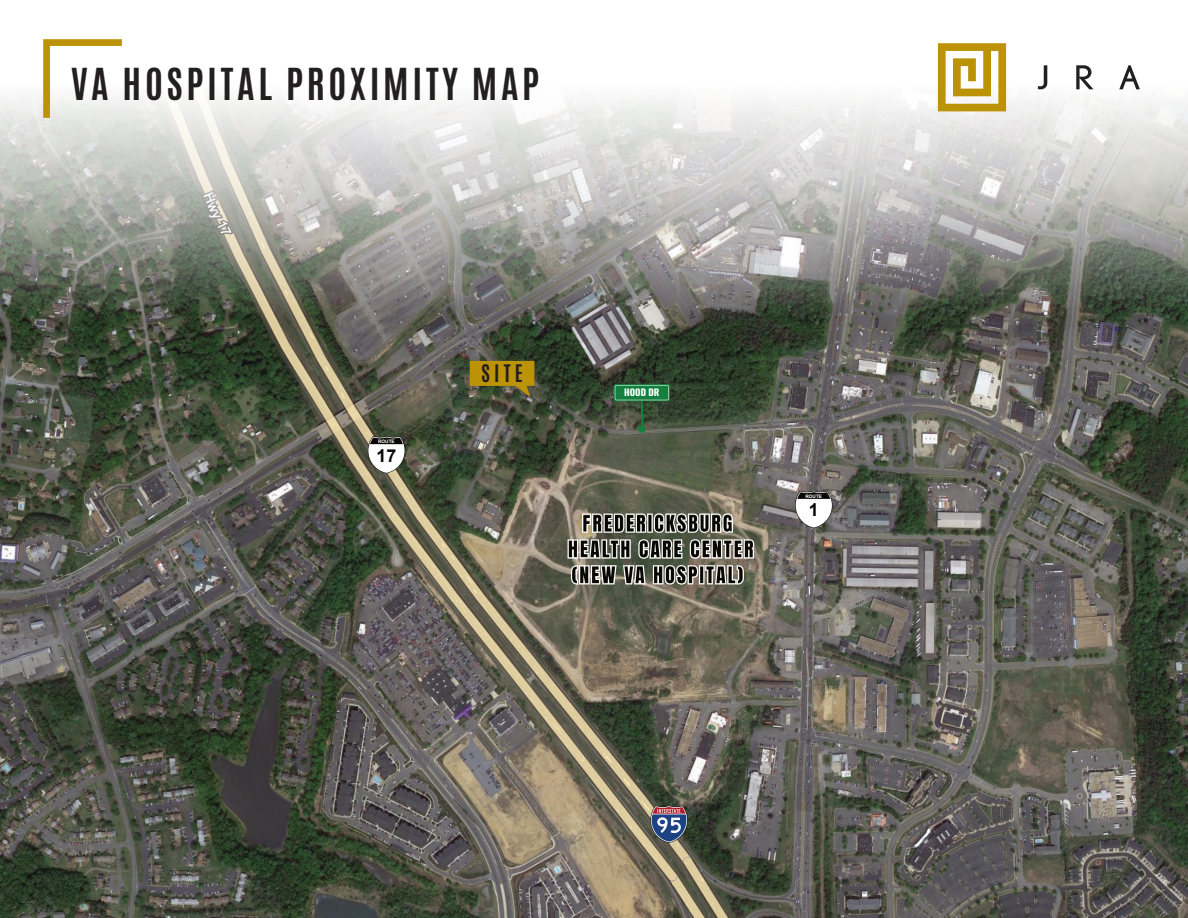
<style>
.page{position:relative;width:1188px;height:918px;background:#fff}
.page>*{position:absolute;margin:0;border:0;box-sizing:border-box;transform-origin:0 0}
.t1{font:700 36.75px "Antonio";letter-spacing:.1em;color:#231f20}
.t2{font:700 20.25px "Antonio";color:#231f20}
.t3{font:19.65px/25.8px "Anton";letter-spacing:.11em;color:#080704;text-align:center}
.t4{font:700 17.85px "Arial";color:#080704}
.t5{font:700 9.3px "Oswald";color:#fff}
.t6{font:700 4.65px "Arial";color:#fff}
</style>
<div class="page">
<img style="left:0;top:84px;width:1188px;height:834px">
<svg style="left:614px;top:384px;width:56px;height:17px"></svg>
<svg style="left:615px;top:385px;width:57px;height:15px"></svg>
<hr style="left:641px;top:401px;width:2px;height:26px;background:#157f3e">
<div style="left:638px;top:426px;width:7px;height:7px;background:#157f3e;border-radius:50%"></div>
<svg style="left:43px;top:39px;width:79px;height:79px"></svg>
<svg style="left:1076px;top:65px;width:17px;height:24px"></svg>
<svg style="left:1119px;top:65px;width:21px;height:24px"></svg>
<svg style="left:1038px;top:65px;width:9px;height:24px"></svg>
<svg style="left:938px;top:43px;width:68px;height:68px"></svg>
<svg style="left:582px;top:513px;width:151px;height:20px;background:#9a9b8e"></svg>
<svg style="left:568px;top:539px;width:186px;height:20px;background:#939488"></svg>
<svg style="left:571px;top:565px;width:173px;height:20px;background:#99978b"></svg>
<svg style="left:470px;top:361px;width:64px;height:36px;background:#9c8116"></svg>
<svg style="left:651px;top:806px;width:36px;height:37px"></svg>
<svg style="left:368px;top:436px;width:37px;height:37px"></svg>
<svg style="left:795px;top:491px;width:37px;height:37px"></svg>
<h1 class="t1" style="left:71px;top:58px;width:470px">VA HOSPITAL PROXIMITY MAP</h1>
<p class="t6" style="left:378px;top:440px;width:18px">ROUTE</p>
<p class="t4" style="left:377px;top:449px;width:21px">17</p>
<p class="t2" style="left:481px;top:359px;width:43px">SITE</p>
<p class="t5" style="left:624px;top:386px;width:37px">HOOD DR</p>
<p class="t3" style="left:568px;top:511px;width:187px">FREDERICKSBURG<br>HEALTH CARE CENTER (NEW VA HOSPITAL)</p>
<p class="t6" style="left:806px;top:494px;width:18px">ROUTE</p>
<p class="t4" style="left:809px;top:503px;width:11px">1</p>
</div>
